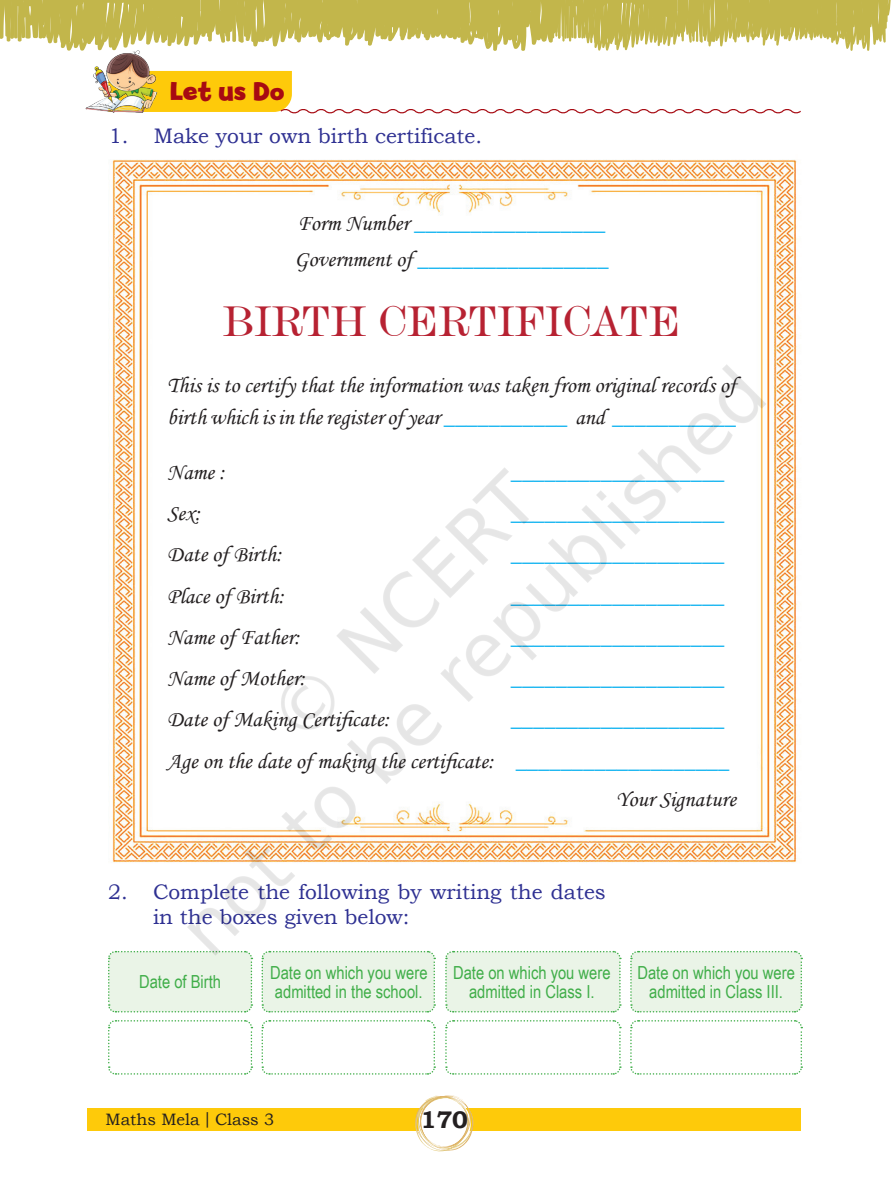
<style>
.page{position:relative;width:891px;height:1178px;background:#fff}
.page>*{position:absolute;margin:0;border:0;box-sizing:border-box;transform-origin:0 0}
.t1{font:45px "De Vinne BT Text";color:#b72232}
.t2{font:700 27px "Billy";color:#a70a12}
.t3{font:700 24px "Bookman Old Style";color:#231f20}
.t4{font:22.5px/31.5px "Monotype Corsiva";color:#231f20}
.t5{font:22.5px/36px "Chaparral Pro";color:#00aeef}
.t6{font:21px/25.2px "Bookman Old Style";color:#2e3092}
.t7{font:18px/19.5px "Arial Narrow";color:#40ae49;text-align:center}
.t8{font:16.5px "Bookman Old Style";color:#231f20}
.s1{font-family:"Monotype Corsiva";color:#231f20}
.s2{font-family:"Chaparral Pro";color:#00aeef}
</style>
<div class="page">
<img style="left:0;top:0;width:891px;height:1152px">
<img style="left:84px;top:289px;width:699px;height:699px">
<p class="t2" style="left:170px;top:75px;width:116px">Let us Do</p>
<p class="t6" style="left:109px;top:124px;width:375px">1. Make your own birth certificate.</p>
<p class="t5" style="left:295px;top:206px;width:316px"><span class="s1">Form Number</span> _________________<br><span class="s1">Government of</span> _________________</p>
<h1 class="t1" style="left:223px;top:294px;width:459px">BIRTH CERTIFICATE</h1>
<p class="t4" style="left:167px;top:370px;width:570px">This is to certify that the information was taken from original records of birth which is in the register of year <span class="s2">___________</span> and <span class="s2">___________</span></p>
<p class="t4" style="left:167px;top:456px;width:59px">Name :</p>
<p class="t5" style="left:511px;top:454px;width:215px">___________________</p>
<p class="t4" style="left:167px;top:497px;width:35px">Sex:</p>
<p class="t5" style="left:511px;top:495px;width:215px">___________________</p>
<p class="t4" style="left:167px;top:538px;width:116px">Date of Birth:</p>
<p class="t5" style="left:511px;top:537px;width:215px">___________________</p>
<p class="t4" style="left:167px;top:580px;width:119px">Place of Birth:</p>
<p class="t4" style="left:167px;top:621px;width:134px">Name of Father:</p>
<p class="t4" style="left:167px;top:662px;width:140px">Name of Mother:</p>
<p class="t5" style="left:511px;top:578px;width:215px">___________________</p>
<p class="t5" style="left:511px;top:619px;width:215px">___________________</p>
<p class="t5" style="left:511px;top:660px;width:215px">___________________</p>
<p class="t4" style="left:167px;top:703px;width:224px">Date of Making Certificate:</p>
<p class="t5" style="left:511px;top:702px;width:215px">___________________</p>
<p class="t4" style="left:167px;top:741px;width:570px;line-height:38.2px;text-align:right">Age on the date of making the certificate: <span class="s2">___________________<br></span>Your Signature</p>
<p class="t6" style="left:153px;top:878px;width:454px;text-indent:-45px">2. Complete the following by writing the dates in the boxes given below:</p>
<p class="t7" style="left:139px;top:970px;width:84px">Date of Birth</p>
<p class="t7" style="left:270px;top:961px;width:159px;text-align:left">Date on which you were admitted in the school.</p>
<p class="t7" style="left:453px;top:961px;width:159px">Date on which you were admitted in Class I.</p>
<p class="t7" style="left:637px;top:961px;width:159px">Date on which you were admitted in Class III.</p>
<p class="t8" style="left:106px;top:1108px;width:170px">Maths Mela | Class 3</p>
<p class="t3" style="left:421px;top:1102px;width:49px">170</p>
</div>
